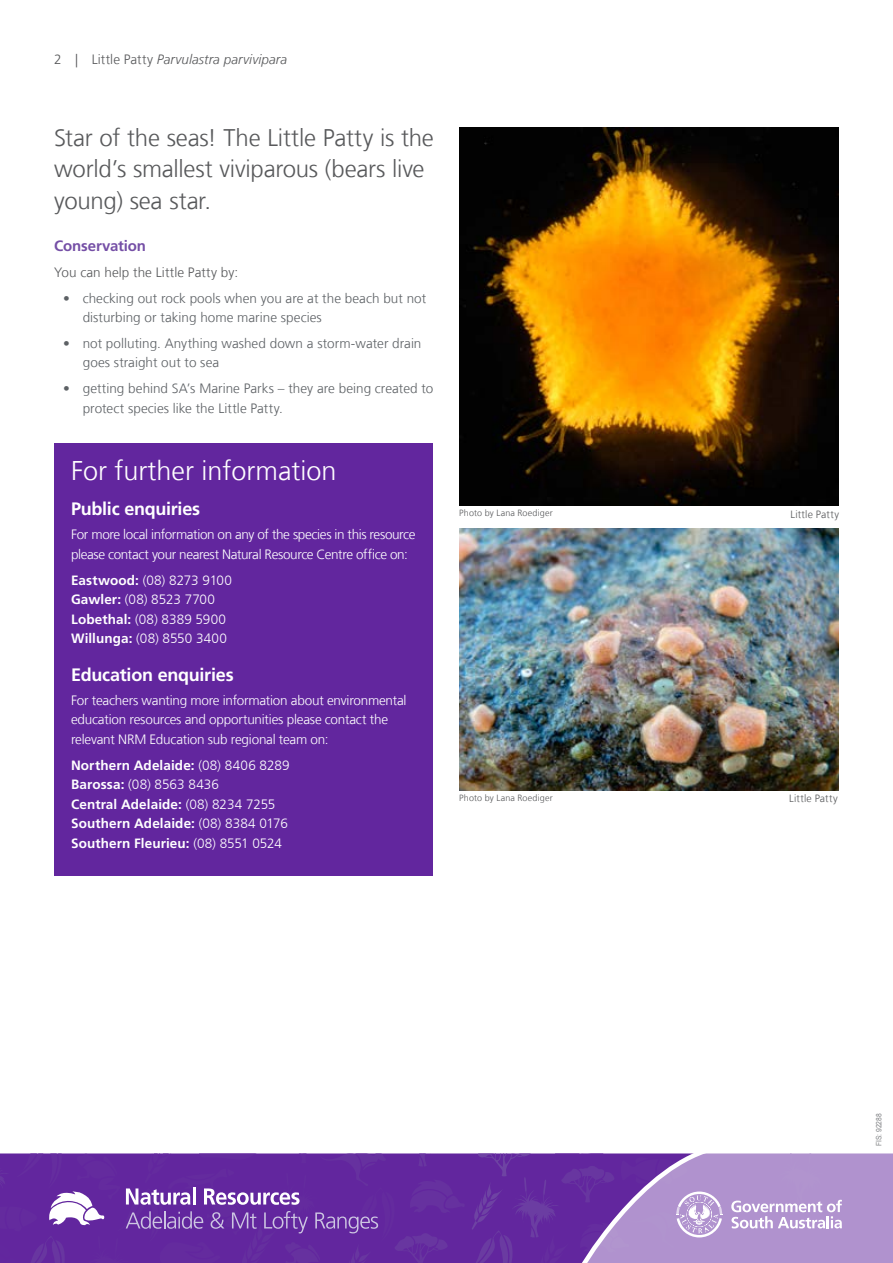
<style>
.page{position:relative;width:893px;height:1263px;background:#fff}
.page>*{position:absolute;margin:0;border:0;box-sizing:border-box;transform-origin:0 0}
.t1{font:300 27px "Frutiger LT Com";color:#fff}
.t2{font:300 24px/31.5px "Frutiger LT Com";letter-spacing:-.01em;color:#58595b}
.t3{font:700 18px "Frutiger LT Com";letter-spacing:-.015em;color:#fff}
.t4{font:700 15px "Frutiger LT Com";letter-spacing:-.01em;color:#754fa6}
.t5{font:300 13.5px/19.5px "Frutiger LT Com";letter-spacing:-.02em;color:#fff}
.t6{font:300 13.5px/19.5px "Frutiger LT Com";color:#5d6165}
.t7{font:700 13.5px/19.5px "Frutiger LT Com";letter-spacing:.01em;color:#fff}
.t8{font:300 13.5px/19.5px "Frutiger LT Com";letter-spacing:.005em;color:#fff}
.t9{font:italic 300 13.5px "Frutiger LT Com";letter-spacing:.005em;color:#58595b}
.t10{font:300 13.5px "Frutiger LT Com";letter-spacing:.005em;color:#58595b}
.t11{font:300 10.5px "Frutiger LT Com";letter-spacing:.015em;color:#58595b}
.t12{font:300 9px "Frutiger LT Com";letter-spacing:.015em;color:#58595b}
.t13{font:7.5px "Arial";color:#808285;scale:.9 1}
.s1{font-style:normal}
.s2{font-weight:700}
.s3{font-weight:300}
</style>
<div class="page">
<div style="left:725px;top:1153px;width:168px;height:110px;background:#b092ce"></div>
<svg style="left:731px;top:1153px;width:111px;height:75px;background:#baa0d4"></svg>
<svg style="left:0;top:1153px;width:725px;height:110px;background:#7441a9"></svg>
<img style="left:459px;top:128px;width:380px;height:377px">
<img style="left:459px;top:528px;width:380px;height:262px">
<div style="left:54px;top:443px;width:379px;height:432px;background:#62269e"></div>
<p class="t9" style="left:54px;top:51px;width:235px"><span class="s1">2 | Little Patty</span> Parvulastra parvivipara</p>
<h2 class="t2" style="left:54px;top:122px;width:381px">Star of the seas! The Little Patty is the world’s smallest viviparous (bears live young) sea star.</h2>
<p class="t4" style="left:54px;top:237px;width:93px">Conservation</p>
<p class="t10" style="left:54px;top:264px;width:185px">You can help the Little Patty by:</p>
<p class="t6" style="left:83px;top:288px;width:345px;text-indent:-19px">• checking out rock pools when you are at the beach but not disturbing or taking home marine species</p>
<p class="t6" style="left:83px;top:334px;width:340px;text-indent:-19px">• not polluting. Anything washed down a storm-water drain goes straight out to sea</p>
<p class="t6" style="left:83px;top:379px;width:352px;text-indent:-19px">• getting behind SA’s Marine Parks – they are being created to protect species like the Little Patty.</p>
<h1 class="t1" style="left:71px;top:455px;width:267px">For further information</h1>
<h3 class="t3" style="left:71px;top:499px;width:131px">Public enquiries</h3>
<p class="t5" style="left:71px;top:525px;width:346px">For more local information on any of the species in this resource please contact your nearest Natural Resource Centre office on:</p>
<p class="t8" style="left:71px;top:570px;width:163px"><span class="s2">Eastwood:</span> (08) 8273 9100<br><span class="s2">Gawler:</span> (08) 8523 7700<br><span class="s2">Lobethal:</span> (08) 8389 5900<br><span class="s2">Willunga:</span> (08) 8550 3400</p>
<h3 class="t3" style="left:71px;top:664px;width:164px">Education enquiries</h3>
<p class="t5" style="left:71px;top:690px;width:337px">For teachers wanting more information about environmental education resources and opportunities please contact the relevant NRM Education sub regional team on:</p>
<p class="t7" style="left:71px;top:755px;width:220px">Northern Adelaide: <span class="s3">(08) 8406 8289<br></span>Barossa: <span class="s3">(08) 8563 8436<br></span>Central Adelaide: <span class="s3">(08) 8234 7255<br></span>Southern Adelaide: <span class="s3">(08) 8384 0176<br></span>Southern Fleurieu: <span class="s3">(08) 8551 0524</span></p>
<p class="t12" style="left:459px;top:508px;width:95px">Photo by Lana Roediger</p>
<p class="t12" style="left:459px;top:793px;width:95px">Photo by Lana Roediger</p>
<p class="t11" style="left:790px;top:508px;width:50px">Little Patty</p>
<p class="t11" style="left:789px;top:792px;width:50px">Little Patty</p>
<p class="t13" style="left:874px;top:1146px;width:38px;rotate:-90deg">FIS: 92288</p>
</div>
